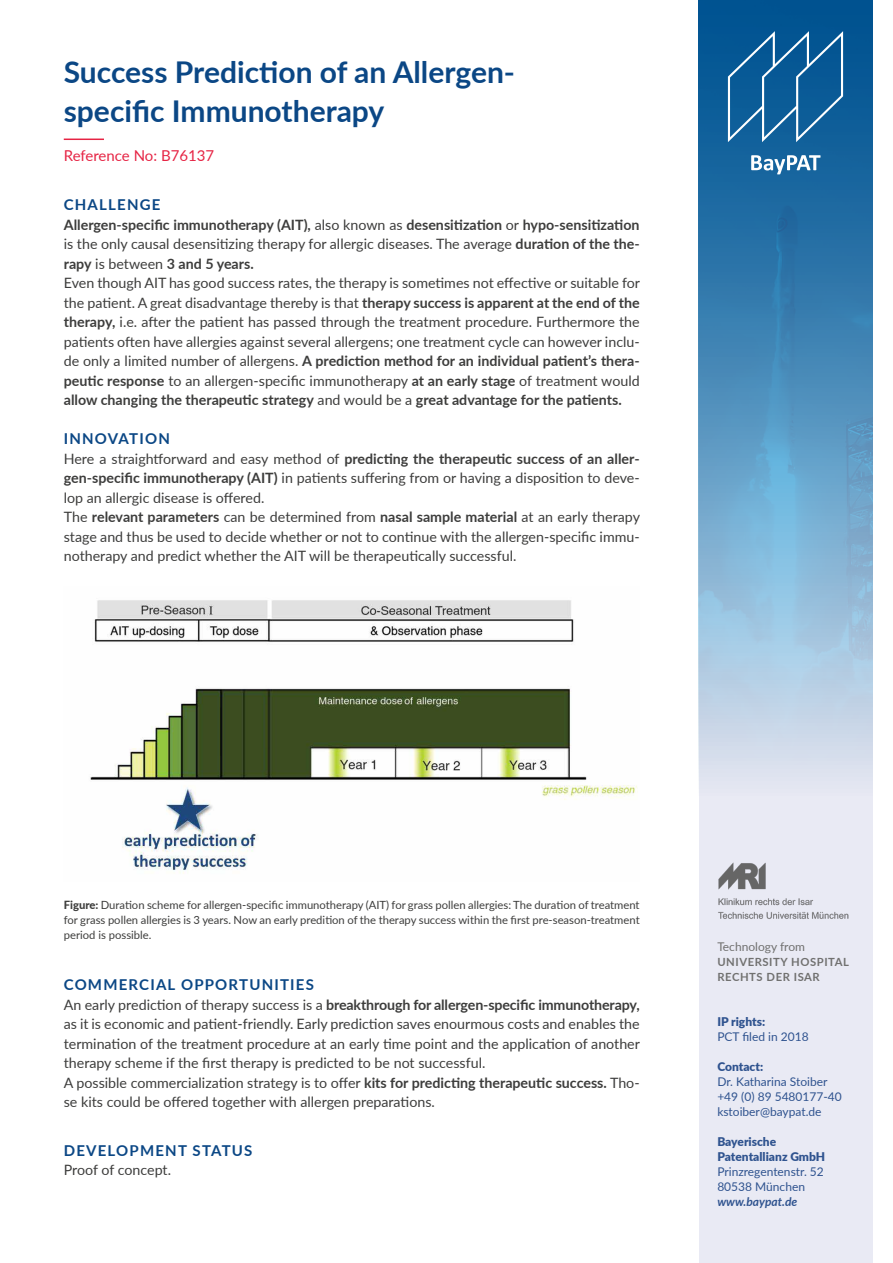
<style>
.page{position:relative;width:893px;height:1263px;background:#fff}
.page>*{position:absolute;margin:0;border:0;box-sizing:border-box;transform-origin:0 0}
.t1{font:700 30px/39px "Lato";color:#0b4785}
.t2{font:700 15px "Lato";letter-spacing:.08em;color:#0b4785}
.t3{font:15px "Lato";color:#e62444}
.t4{font:14.25px/19.5px "Lato";color:#3d3d3c}
.t5{font:12px/15px "Lato";color:#2f538f}
.t6{font:900 12px/15px "Lato";color:#2f538f}
.t7{font:12px "Lato";color:#70706f}
.t8{font:italic 700 12px "Lato";color:#2f538f}
.t9{font:11.25px/15px "Lato";color:#3d3d3c;text-align:justify}
.t10{font:700 11.25px/15px "Lato";letter-spacing:.05em;color:#70706f}
.s1{font-weight:700}
.s2{font-weight:800}
</style>
<div class="page">
<div style="left:699px;top:0;width:173px;height:1263px;background:#e9eaf4"></div>
<img style="left:699px;top:0;width:173px;height:777px">
<svg style="left:728px;top:31px;width:115px;height:111px;background:#236ba1"></svg>
<svg style="left:751px;top:155px;width:69px;height:19px"></svg>
<hr style="left:64px;top:139px;width:40px;height:1px;background:#e62444">
<img style="left:718px;top:862px;width:131px;height:57px">
<img style="left:90px;top:600px;width:548px;height:274px">
<h1 class="t1" style="left:64px;top:52px;width:453px">Success Prediction of an Allergen&shy;specific Immunotherapy</h1>
<p class="t3" style="left:64px;top:145px;width:152px">Reference No: B76137</p>
<p class="t2" style="left:64px;top:194px;width:98px">CHALLENGE</p>
<p class="t4" style="left:64px;top:214px;width:578px"><span class="s1">Allergen-specific immunotherapy (AIT),</span> also known as <span class="s1">desensitization</span> or <span class="s1">hypo-sensitization </span>is the only causal desensitizing therapy for allergic diseases. The average <span class="s1">duration of the the&shy;rapy</span> is between <span class="s1">3 and 5 years.<br></span>Even though AIT has good success rates, the therapy is sometimes not effective or suitable for the patient. A great disadvantage thereby is that <span class="s1">therapy success is apparent at the end of the therapy,</span> i.e. after the patient has passed through the treatment procedure. Furthermore the patients often have allergies against several allergens; one treatment cycle can however inclu&shy;de only a limited number of allergens. <span class="s1">A prediction method for an individual patient’s thera&shy;peutic response</span> to an allergen-specific immunotherapy <span class="s1">at an early stage</span> of treatment would <span class="s1">allow changing the therapeutic strategy</span> and would be a <span class="s1">great advantage for the patients.</span></p>
<p class="t2" style="left:64px;top:428px;width:108px">INNOVATION</p>
<p class="t4" style="left:64px;top:448px;width:578px">Here a straightforward and easy method of <span class="s1">predicting the therapeutic success of an aller&shy;gen-specific immunotherapy (AIT)</span> in patients suffering from or having a disposition to deve&shy;lop an allergic disease is offered.<br>The <span class="s1">relevant parameters</span> can be determined from <span class="s1">nasal sample material</span> at an early therapy stage and thus be used to decide whether or not to continue with the allergen-specific immu&shy;notherapy and predict whether the AIT will be therapeutically successful.</p>
<p class="t9" style="left:64px;top:897px;width:577px"><span class="s2">Figure:</span> Duration scheme for allergen-specific immunotherapy (AIT) for grass pollen allergies: The duration of treatment for grass pollen allergies is 3 years. Now an early predition of the therapy success within the first pre-season-treatment period is possible.</p>
<p class="t2" style="left:64px;top:974px;width:252px">COMMERCIAL OPPORTUNITIES</p>
<p class="t4" style="left:64px;top:994px;width:578px">An early prediction of therapy success is a <span class="s1">breakthrough for allergen-specific immunotherapy, </span>as it is economic and patient-friendly. Early prediction saves enourmous costs and enables the termination of the treatment procedure at an early time point and the application of another therapy scheme if the first therapy is predicted to be not successful.<br>A possible commercialization strategy is to offer <span class="s1">kits for predicting therapeutic success.</span> Tho&shy;se kits could be offered together with allergen preparations.</p>
<p class="t2" style="left:64px;top:1139px;width:190px">DEVELOPMENT STATUS</p>
<p class="t4" style="left:64px;top:1160px;width:109px">Proof of concept.</p>
<p class="t7" style="left:717px;top:938px;width:89px">Technology from</p>
<p class="t10" style="left:717px;top:954px;width:133px">UNIVERSITY HOSPITAL<br>RECHTS DER ISAR</p>
<p class="t6" style="left:717px;top:1013px;width:49px">IP rights:</p>
<p class="t5" style="left:717px;top:1028px;width:93px">PCT filed in 2018</p>
<p class="t6" style="left:717px;top:1058px;width:47px">Contact:</p>
<p class="t5" style="left:717px;top:1073px;width:126px">Dr. Katharina Stoiber +49 (0) 89 5480177-40 kstoiber@baypat.de</p>
<p class="t6" style="left:717px;top:1133px;width:109px">Bayerische<br>Patentallianz GmbH</p>
<p class="t5" style="left:717px;top:1163px;width:108px">Prinzregentenstr. 52<br>80538 München</p>
<p class="t8" style="left:717px;top:1192px;width:82px">www.baypat.de</p>
</div>
